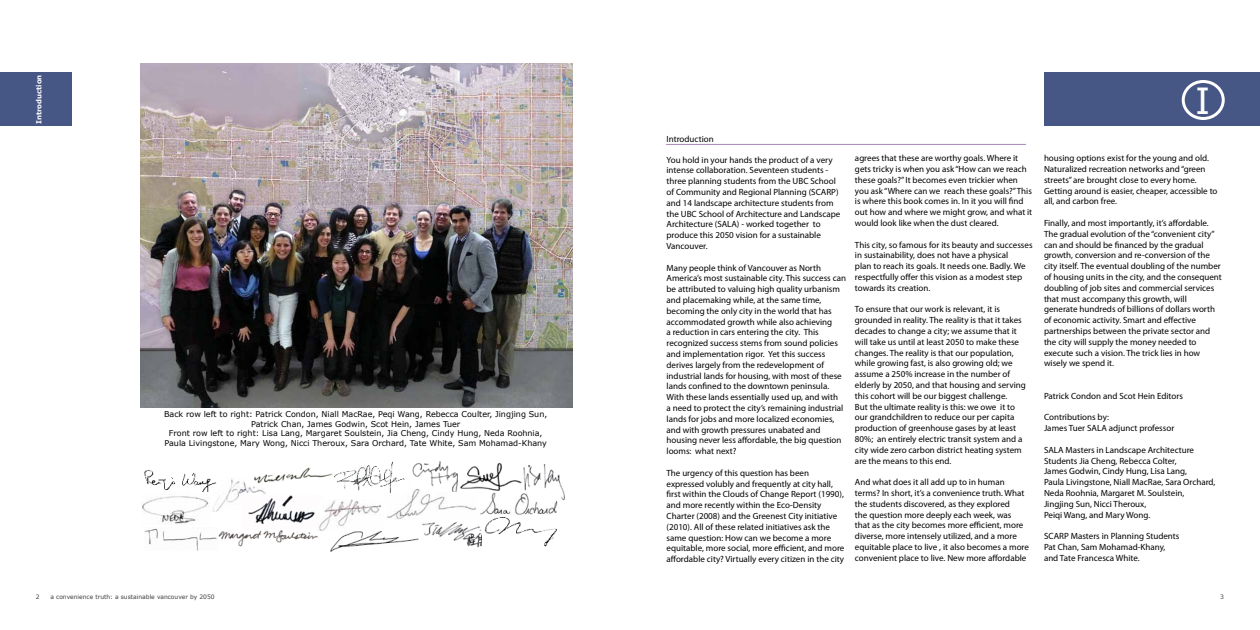
<style>
.page{position:relative;width:1260px;height:630px;background:#fff}
.page>*{position:absolute;margin:0;border:0;box-sizing:border-box;transform-origin:0 0}
.t1{font:36px "Verdana";color:#fff}
.t2{font:9px/10.8px "Myriad Pro";color:#000}
.t3{font:8px/9.6px "Verdana";color:#000;text-align:center}
.t4{font:700 7px "Verdana";color:#fff}
.t5{font:6px "Verdana";color:#3c3d3e}
</style>
<div class="page">
<div style="left:0;top:72px;width:72px;height:54px;background:#465786"></div>
<div style="left:1044px;top:72px;width:216px;height:54px;background:#465786"></div>
<div style="left:1182px;top:80px;width:43px;height:40px;border:3px solid #fff;border-radius:50%"></div>
<hr style="left:666px;top:144px;width:360px;height:1px;background:#aa88be">
<img style="left:141px;top:63px;width:432px;height:344px">
<img style="left:144px;top:529px;width:73px;height:22px">
<img style="left:207px;top:479px;width:59px;height:33px">
<img style="left:144px;top:470px;width:75px;height:21px">
<img style="left:523px;top:464px;width:42px;height:37px">
<img style="left:422px;top:522px;width:60px;height:26px">
<img style="left:250px;top:467px;width:83px;height:17px">
<img style="left:219px;top:530px;width:104px;height:17px">
<img style="left:243px;top:496px;width:72px;height:28px">
<img style="left:484px;top:517px;width:74px;height:30px">
<img style="left:387px;top:492px;width:89px;height:28px">
<img style="left:331px;top:532px;width:88px;height:20px">
<img style="left:412px;top:461px;width:46px;height:31px">
<img style="left:319px;top:499px;width:62px;height:31px">
<img style="left:142px;top:492px;width:68px;height:33px">
<img style="left:460px;top:462px;width:62px;height:28px">
<img style="left:480px;top:493px;width:80px;height:22px">
<img style="left:334px;top:461px;width:74px;height:35px">
<p class="t4" style="left:34px;top:124px;width:51px;rotate:-90deg">Introduction</p>
<p class="t3" style="left:164px;top:410px;width:385px">Back row left to right: Patrick Condon, Niall MacRae, Peqi Wang, Rebecca Coulter, Jingjing Sun, Patrick Chan, James Godwin, Scot Hein, James Tuer<br>Front row left to right: Lisa Lang, Margaret Soulstein, Jia Cheng, Cindy Hung, Neda Roohnia, Paula Livingstone, Mary Wong, Nicci Theroux, Sara Orchard, Tate White, Sam Mohamad-Khany</p>
<p class="t5" style="left:36px;top:593px;width:5px">2</p>
<p class="t5" style="left:50px;top:593px;width:166px">a convenience truth: a sustainable vancouver by 2050</p>
<p class="t2" style="left:667px;top:133px;width:49px">Introduction</p>
<p class="t2" style="left:667px;top:154px;width:175px">You hold in your hands the product of a very intense collaboration. Seventeen students - three planning students from the UBC School of Community and Regional Planning (SCARP) and 14 landscape architecture students from the UBC School of Architecture and Landscape Architecture (SALA) - worked together to produce this 2050 vision for a sustainable Vancouver.</p>
<p class="t2" style="left:667px;top:262px;width:181px">Many people think of Vancouver as North America’s most sustainable city. This success can be attributed to valuing high quality urbanism and placemaking while, at the same time, becoming the only city in the world that has accommodated growth while also achieving<br>a reduction in cars entering the city. This recognized success stems from sound policies and implementation rigor. Yet this success derives largely from the redevelopment of industrial lands for housing, with most of these lands confined to the downtown peninsula.<br>With these lands essentially used up, and with<br>a need to protect the city’s remaining industrial lands for jobs and more localized economies, and with growth pressures unabated and housing never less affordable, the big question looms: what next?</p>
<p class="t2" style="left:667px;top:467px;width:179px">The urgency of this question has been expressed volubly and frequently at city hall, first within the Clouds of Change Report (1990), and more recently within the Eco-Density Charter (2008) and the Greenest City initiative (2010). All of these related initiatives ask the same question: How can we become a more equitable, more social, more efficient, and more affordable city? Virtually every citizen in the city</p>
<p class="t2" style="left:855px;top:153px;width:179px">agrees that these are worthy goals. Where it gets tricky is when you ask “How can we reach these goals?” It becomes even trickier when you ask “Where can we reach these goals?” This is where this book comes in. In it you will find out how and where we might grow, and what it would look like when the dust cleared.</p>
<p class="t2" style="left:855px;top:239px;width:179px">This city, so famous for its beauty and successes in sustainability, does not have a physical<br>plan to reach its goals. It needs one. Badly. We respectfully offer this vision as a modest step towards its creation.</p>
<p class="t2" style="left:855px;top:304px;width:172px">To ensure that our work is relevant, it is grounded in reality. The reality is that it takes decades to change a city; we assume that it will take us until at least 2050 to make these changes. The reality is that our population, while growing fast, is also growing old; we assume a 250% increase in the number of elderly by 2050, and that housing and serving this cohort will be our biggest challenge.<br>But the ultimate reality is this: we owe it to our grandchildren to reduce our per capita production of greenhouse gases by at least 80%; an entirely electric transit system and a city wide zero carbon district heating system are the means to this end.</p>
<p class="t2" style="left:855px;top:477px;width:175px">And what does it all add up to in human terms? In short, it’s a convenience truth. What the students discovered, as they explored<br>the question more deeply each week, was that as the city becomes more efficient, more diverse, more intensely utilized, and a more equitable place to live , it also becomes a more convenient place to live. New more affordable</p>
<h1 class="t1" style="left:1195px;top:78px;width:17px">I</h1>
<p class="t2" style="left:1044px;top:153px;width:175px">housing options exist for the young and old.<br>Naturalized recreation networks and “green streets” are brought close to every home.<br>Getting around is easier, cheaper, accessible to all, and carbon free.</p>
<p class="t2" style="left:1044px;top:217px;width:179px">Finally, and most importantly, it’s affordable.<br>The gradual evolution of the “convenient city” can and should be financed by the gradual growth, conversion and re-conversion of the city itself. The eventual doubling of the number of housing units in the city, and the consequent doubling of job sites and commercial services that must accompany this growth, will generate hundreds of billions of dollars worth of economic activity. Smart and effective partnerships between the private sector and the city will supply the money needed to execute such a vision. The trick lies in how wisely we spend it.</p>
<p class="t2" style="left:1044px;top:390px;width:141px">Patrick Condon and Scot Hein Editors</p>
<p class="t2" style="left:1044px;top:412px;width:132px">Contributions by:<br>James Tuer SALA adjunct professor</p>
<p class="t2" style="left:1044px;top:444px;width:173px">SALA Masters in Landscape Architecture Students Jia Cheng, Rebecca Colter,<br>James Godwin, Cindy Hung, Lisa Lang,<br>Paula Livingstone, Niall MacRae, Sara Orchard, Neda Roohnia, Margaret M. Soulstein, Jingjing Sun, Nicci Theroux,<br>Peiqi Wang, and Mary Wong.</p>
<p class="t2" style="left:1044px;top:531px;width:137px">SCARP Masters in Planning Students<br>Pat Chan, Sam Mohamad-Khany, and Tate Francesca White.</p>
<p class="t5" style="left:1220px;top:593px;width:5px">3</p>
</div>
